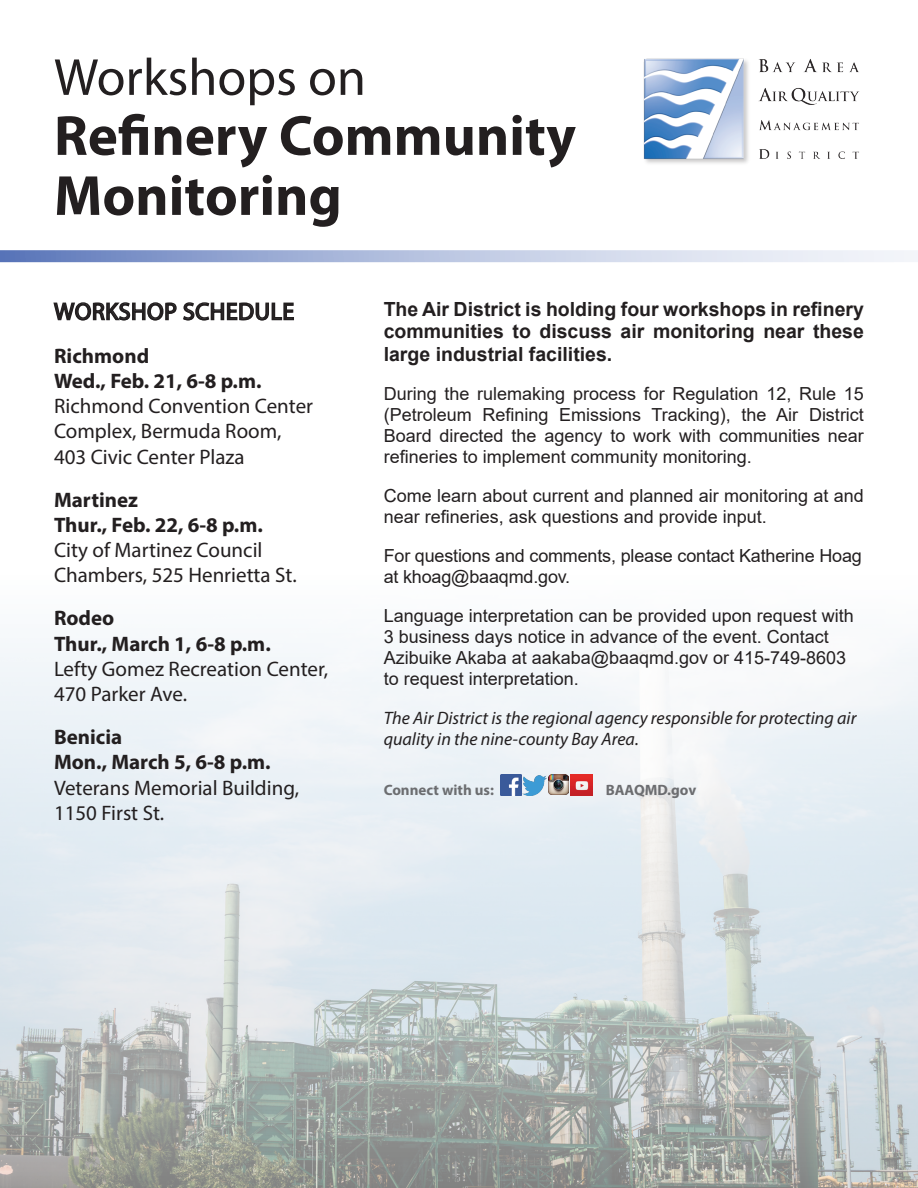
<style>
.page{position:relative;width:918px;height:1188px;background:#fff}
.page>*{position:absolute;margin:0;border:0;box-sizing:border-box;transform-origin:0 0}
.t1{font:700 57px/60px "Myriad Pro";color:#231f20}
.t2{font:52.5px "Myriad Pro";color:#231f20}
.t3{font:24px "Myriad Pro";letter-spacing:.02em;color:#231f20}
.t4{font:21px/25.2px "Myriad Pro";color:#231f20}
.t5{font:700 21px/25.2px "Myriad Pro";color:#231f20}
.t6{font:700 19.5px/22.5px "Arial";color:#231f20;text-align:justify}
.t7{font:18px/21px "Arial";color:#231f20}
.t8{font:italic 18px/21px "Myriad Pro";color:#231f20}
.t9{font:700 15px "Myriad Pro";color:#6c6d70}
</style>
<div class="page">
<img style="left:0;top:635px;width:918px;height:553px">
<svg style="left:0;top:250px;width:918px;height:12px;background:#b6c2e0"></svg>
<svg style="left:53px;top:302px;width:241px;height:19px"></svg>
<img style="left:643px;top:58px;width:217px;height:106px">
<img style="left:501px;top:774px;width:20px;height:22px">
<img style="left:549px;top:774px;width:20px;height:21px">
<img style="left:522px;top:776px;width:25px;height:20px">
<img style="left:571px;top:775px;width:21px;height:21px">
<h2 class="t2" style="left:54px;top:45px;width:314px">Workshops on</h2>
<h1 class="t1" style="left:54px;top:104px;width:523px">Refinery Community<br>Monitoring</h1>
<p class="t6" style="left:384px;top:298px;width:482px">The Air District is holding four workshops in refinery communities to discuss air monitoring near these large industrial facilities.</p>
<p class="t7" style="left:384px;top:383px;width:482px;text-align:justify">During the rulemaking process for Regulation 12, Rule 15 (Petroleum Refining Emissions Tracking), the Air District Board directed the agency to work with communities near refineries to implement community monitoring.</p>
<p class="t7" style="left:384px;top:485px;width:482px">Come learn about current and planned air monitoring at and near refineries, ask questions and provide input.</p>
<p class="t7" style="left:384px;top:545px;width:480px">For questions and comments, please contact Katherine Hoag at khoag@baaqmd.gov.</p>
<p class="t7" style="left:384px;top:605px;width:472px">Language interpretation can be provided upon request with 3 business days notice in advance of the event. Contact Azibuike Akaba at aakaba@baaqmd.gov or 415-749-8603 to request interpretation.</p>
<p class="t8" style="left:384px;top:707px;width:474px">The Air District is the regional agency responsible for protecting air quality in the nine-county Bay Area.</p>
<h3 class="t3" style="left:54px;top:297px;width:242px">WORKSHOP SCHEDULE</h3>
<p class="t5" style="left:54px;top:342px;width:209px">Richmond<br>Wed., Feb. 21, 6-8 p.m.</p>
<p class="t4" style="left:54px;top:393px;width:261px">Richmond Convention Center<br>Complex, Bermuda Room,<br>403 Civic Center Plaza</p>
<p class="t5" style="left:54px;top:486px;width:210px">Martinez<br>Thur., Feb. 22, 6-8 p.m.</p>
<p class="t4" style="left:54px;top:537px;width:244px">City of Martinez Council<br>Chambers, 525 Henrietta St.</p>
<p class="t5" style="left:54px;top:605px;width:218px">Rodeo<br>Thur., March 1, 6-8 p.m.</p>
<p class="t4" style="left:54px;top:656px;width:276px">Lefty Gomez Recreation Center,<br>470 Parker Ave.</p>
<p class="t5" style="left:54px;top:724px;width:218px">Benicia<br>Mon., March 5, 6-8 p.m.</p>
<p class="t4" style="left:54px;top:775px;width:247px">Veterans Memorial Building,<br>1150 First St.</p>
<p class="t9" style="left:384px;top:780px;width:112px">Connect with us:</p>
<p class="t9" style="left:606px;top:780px;width:92px">BAAQMD.gov</p>
</div>
